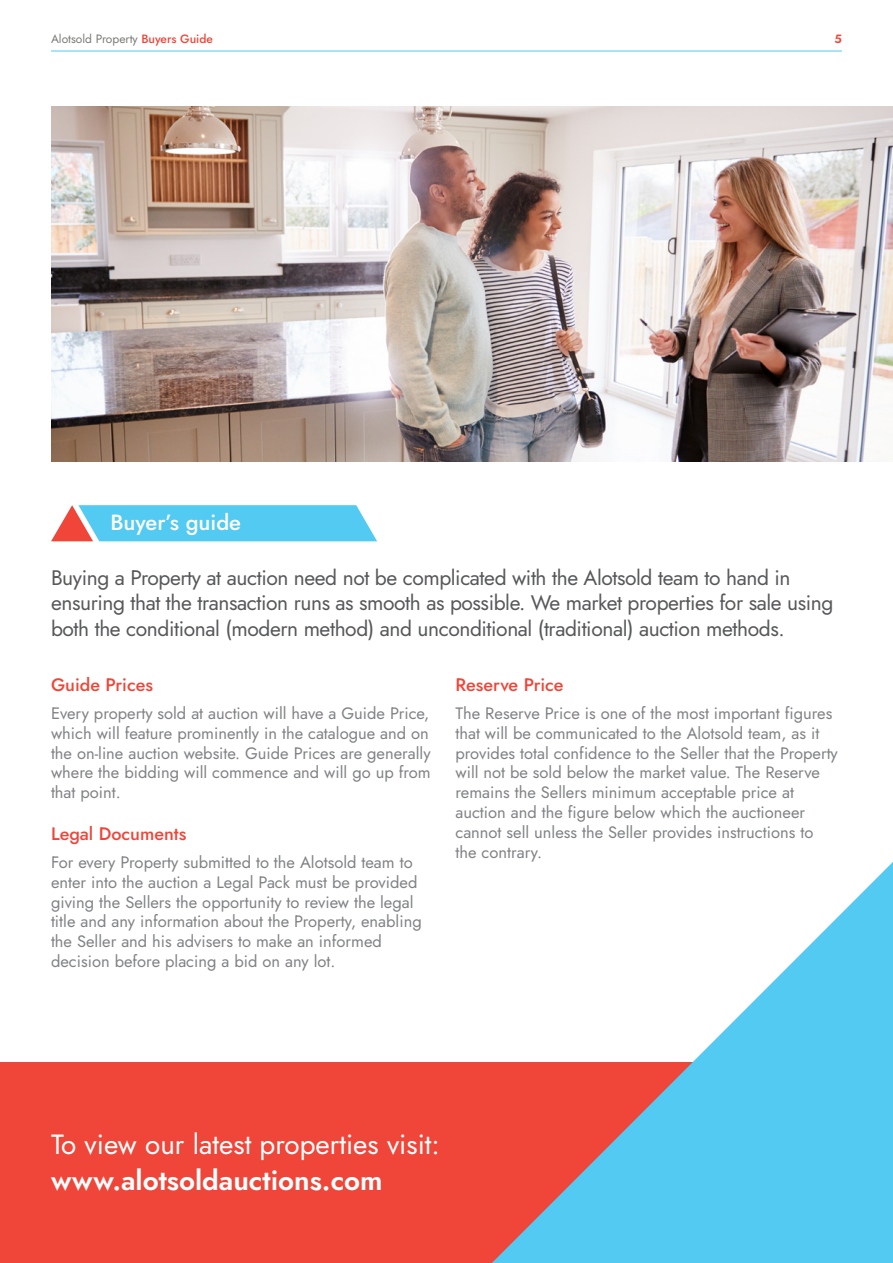
<style>
.page{position:relative;width:893px;height:1263px;background:#fff}
.page>*{position:absolute;margin:0;border:0;box-sizing:border-box;transform-origin:0 0}
.t1{font:27.75px "Jost";color:#fff}
.t2{font:600 27.75px "Jost";color:#fff}
.t3{font:500 21.9px "Jost";color:#fff}
.t4{font:21px/25.5px "Jost";letter-spacing:-.02em;color:#57585a}
.Paragraph_Style_1{font:500 18px "Jost";color:#ef4639}
.t5{font:16.5px/19.8px "Jost";color:#808285;text-align:justify}
.t6{font:12px "Jost";color:#7b7b78}
.t7{font:600 12px "Jost";color:#ef4639}
.s1{font-weight:500;color:#ef4639}
</style>
<div class="page">
<hr style="left:51px;top:51px;width:791px;height:1px;background:#52caf2">
<div style="left:0;top:1062px;width:892px;height:201px;background:#ef4639"></div>
<svg style="left:51px;top:505px;width:326px;height:36px;background:#6bc6e7"></svg>
<img style="left:51px;top:106px;width:842px;height:355px">
<svg style="left:492px;top:862px;width:401px;height:401px"></svg>
<p class="t6" style="left:51px;top:31px;width:163px">Alotsold Property <span class="s1">Buyers Guide</span></p>
<p class="t7" style="left:834px;top:31px;width:9px">5</p>
<p class="t3" style="left:110px;top:507px;width:132px">Buyer’s guide</p>
<p class="t4" style="left:51px;top:565px;width:784px">Buying a Property at auction need not be complicated with the Alotsold team to hand in ensuring that the transaction runs as smooth as possible. We market properties for sale using both the conditional (modern method) and unconditional (traditional) auction methods.</p>
<p class="Paragraph_Style_1" style="left:51px;top:672px;width:104px">Guide Prices</p>
<p class="t5" style="left:51px;top:703px;width:381px">Every property sold at auction will have a Guide Price, which will feature prominently in the catalogue and on the on-line auction website. Guide Prices are generally where the bidding will commence and will go up from that point.</p>
<p class="Paragraph_Style_1" style="left:51px;top:821px;width:137px">Legal Documents</p>
<p class="t5" style="left:51px;top:852px;width:363px">For every Property submitted to the Alotsold team to</p>
<p class="t5" style="left:51px;top:872px;width:368px">enter into the auction a Legal Pack must be provided</p>
<p class="t5" style="left:51px;top:892px;width:364px">giving the Sellers the opportunity to review the legal</p>
<p class="t5" style="left:51px;top:912px;width:372px">title and any information about the Property, enabling</p>
<p class="t5" style="left:51px;top:932px;width:332px">the Seller and his advisers to make an informed</p>
<p class="t5" style="left:51px;top:951px;width:286px">decision before placing a bid on any lot.</p>
<p class="Paragraph_Style_1" style="left:455px;top:672px;width:110px">Reserve Price</p>
<p class="t5" style="left:455px;top:703px;width:378px">The Reserve Price is one of the most important figures</p>
<p class="t5" style="left:455px;top:723px;width:365px">that will be communicated to the Alotsold team, as it</p>
<p class="t5" style="left:455px;top:743px;width:384px">provides total confidence to the Seller that the Property</p>
<p class="t5" style="left:455px;top:763px;width:366px">will not be sold below the market value. The Reserve</p>
<p class="t5" style="left:455px;top:783px;width:340px">remains the Sellers minimum acceptable price at</p>
<p class="t5" style="left:455px;top:802px;width:351px">auction and the figure below which the auctioneer</p>
<p class="t5" style="left:455px;top:822px;width:359px">cannot sell unless the Seller provides instructions to the contrary.</p>
<p class="t1" style="left:51px;top:1125px;width:390px">To view our latest properties visit:</p>
<p class="t2" style="left:51px;top:1161px;width:333px">www.alotsoldauctions.com</p>
</div>
